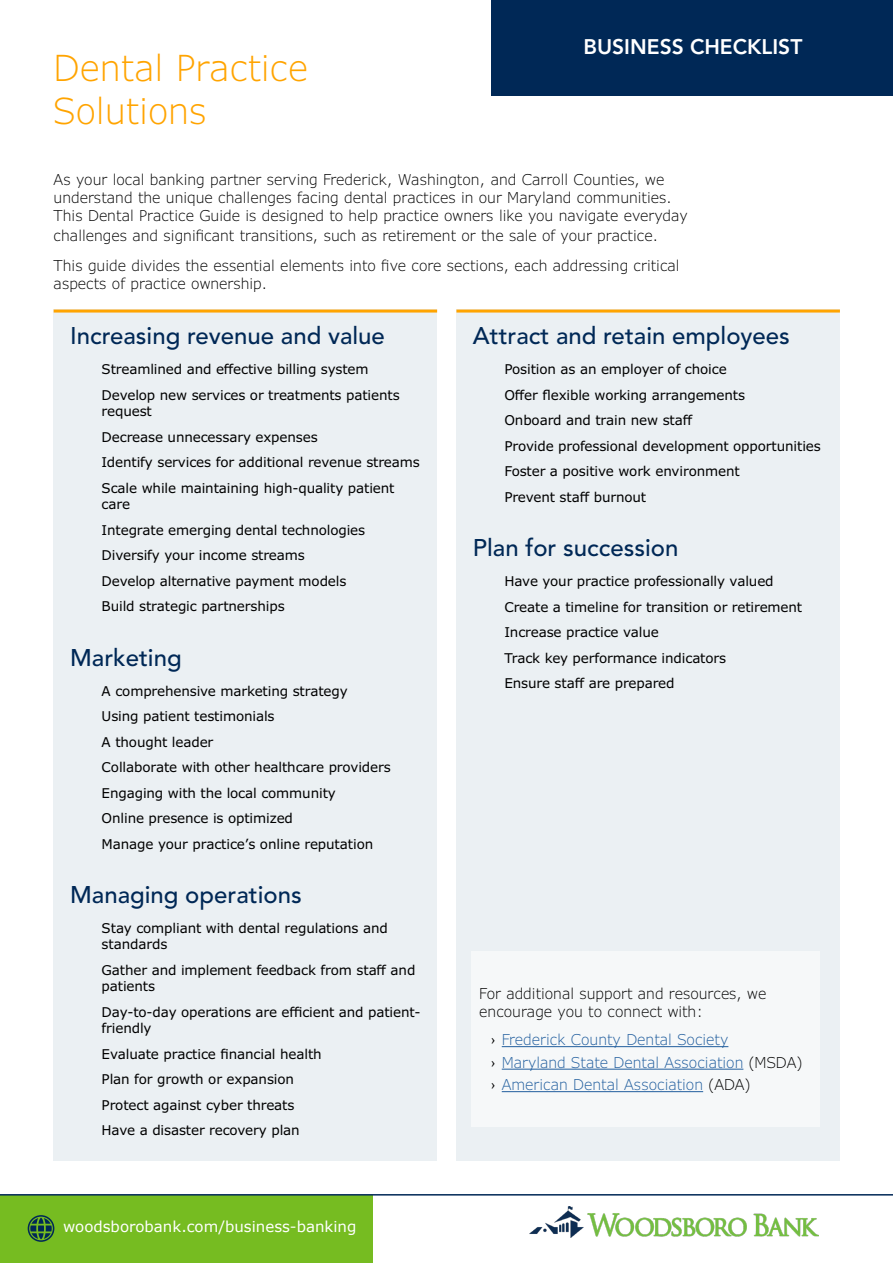
<style>
.page{position:relative;width:893px;height:1263px;background:#fff}
.page>*{position:absolute;margin:0;border:0;box-sizing:border-box;transform-origin:0 0}
.Main_heading{font:300 36px/43.2px "Verdana Pro";color:#ffa400}
.Sub_heading{font:500 24px "Avenir LT Pro";color:#002856}
.Page_heading{font:800 21px "Avenir LT Pro";color:#fff}
.Main_content{font:300 15px/18px "Verdana Pro";color:#000}
.t1{font:300 15px "Verdana Pro";color:#215e9e}
.t2{font:15px "Verdana";color:#fff}
.Checlklist_items{font:13.5px/16.5px "Verdana Pro";letter-spacing:-.01em;color:#000}
.s1{font-family:"Serrano Pro";font-weight:400;color:#000}
.s2{color:#000}
</style>
<div class="page">
<div style="left:491px;top:1px;width:402px;height:95px;background:#002856"></div>
<img style="left:530px;top:1206px;width:288px;height:31px">
<div style="left:0;top:1195px;width:372px;height:68px;background:#76bc21"></div>
<svg style="left:28px;top:1215px;width:26px;height:27px"></svg>
<hr style="left:0;top:1194px;width:893px;height:1px;background:#002856">
<div style="left:456px;top:310px;width:384px;height:851px;background:#ebf0f3"></div>
<hr style="left:456px;top:310px;width:384px;height:3px;background:#ffa400">
<div style="left:54px;top:310px;width:383px;height:851px;background:#ebf0f3"></div>
<hr style="left:54px;top:310px;width:383px;height:3px;background:#ffa400">
<div style="left:472px;top:951px;width:348px;height:176px;background:#f6f8f9"></div>
<hr style="left:502px;top:1046px;width:226px;height:1px;background:#215e9e">
<hr style="left:502px;top:1069px;width:241px;height:1px;background:#215e9e">
<hr style="left:502px;top:1091px;width:201px;height:1px;background:#215e9e">
<p class="Main_heading" style="left:54px;top:46px;width:256px">Dental Practice<br>Solutions</p>
<p class="Page_heading" style="left:583px;top:35px;width:220px">BUSINESS CHECKLIST</p>
<p class="Main_content" style="left:54px;top:171px;width:636px">As your local banking partner serving Frederick, Washington, and Carroll Counties, we understand the unique challenges facing dental practices in our Maryland communities.<br>This Dental Practice Guide is designed to help practice owners like you navigate everyday</p>
<p class="Main_content" style="left:54px;top:227px;width:606px">challenges and significant transitions, such as retirement or the sale of your practice.</p>
<p class="Main_content" style="left:54px;top:257px;width:627px">This guide divides the essential elements into five core sections, each addressing critical aspects of practice ownership.</p>
<p class="Sub_heading" style="left:70px;top:322px;width:316px">Increasing revenue and value</p>
<p class="Checlklist_items" style="left:102px;top:361px;width:268px">Streamlined and effective billing system</p>
<p class="Checlklist_items" style="left:102px;top:387px;width:300px">Develop new services or treatments patients request</p>
<p class="Checlklist_items" style="left:102px;top:429px;width:218px">Decrease unnecessary expenses</p>
<p class="Checlklist_items" style="left:102px;top:454px;width:320px">Identify services for additional revenue streams</p>
<p class="Checlklist_items" style="left:102px;top:480px;width:294px">Scale while maintaining high-quality patient care</p>
<p class="Checlklist_items" style="left:102px;top:522px;width:265px">Integrate emerging dental technologies</p>
<p class="Checlklist_items" style="left:102px;top:547px;width:205px">Diversify your income streams</p>
<p class="Checlklist_items" style="left:102px;top:573px;width:246px">Develop alternative payment models</p>
<p class="Checlklist_items" style="left:102px;top:598px;width:185px">Build strategic partnerships</p>
<p class="Sub_heading" style="left:70px;top:643px;width:113px">Marketing</p>
<p class="Checlklist_items" style="left:102px;top:682px;width:248px">A comprehensive marketing strategy</p>
<p class="Checlklist_items" style="left:102px;top:708px;width:174px">Using patient testimonials</p>
<p class="Checlklist_items" style="left:102px;top:733px;width:113px">A thought leader</p>
<p class="Checlklist_items" style="left:102px;top:759px;width:291px">Collaborate with other healthcare providers</p>
<p class="Checlklist_items" style="left:102px;top:784px;width:236px">Engaging with the local community</p>
<p class="Checlklist_items" style="left:102px;top:810px;width:193px">Online presence is optimized</p>
<p class="Checlklist_items" style="left:102px;top:835px;width:273px">Manage your practice’s online reputation</p>
<p class="Sub_heading" style="left:70px;top:880px;width:233px">Managing operations</p>
<p class="Checlklist_items" style="left:102px;top:920px;width:288px">Stay compliant with dental regulations and standards</p>
<p class="Checlklist_items" style="left:102px;top:962px;width:315px">Gather and implement feedback from staff and patients</p>
<p class="Checlklist_items" style="left:102px;top:1004px;width:320px">Day-to-day operations are efficient and patient&shy;friendly</p>
<p class="Checlklist_items" style="left:102px;top:1046px;width:222px">Evaluate practice financial health</p>
<p class="Checlklist_items" style="left:102px;top:1071px;width:194px">Plan for growth or expansion</p>
<p class="Checlklist_items" style="left:102px;top:1097px;width:194px">Protect against cyber threats</p>
<p class="Checlklist_items" style="left:102px;top:1122px;width:200px">Have a disaster recovery plan</p>
<p class="t2" style="left:63px;top:1216px;width:295px">woodsborobank.com/business-banking</p>
<p class="Sub_heading" style="left:473px;top:322px;width:318px">Attract and retain employees</p>
<p class="Checlklist_items" style="left:504px;top:361px;width:224px">Position as an employer of choice</p>
<p class="Checlklist_items" style="left:504px;top:387px;width:242px">Offer flexible working arrangements</p>
<p class="Checlklist_items" style="left:504px;top:412px;width:190px">Onboard and train new staff</p>
<p class="Checlklist_items" style="left:504px;top:438px;width:318px">Provide professional development opportunities</p>
<p class="Checlklist_items" style="left:504px;top:463px;width:237px">Foster a positive work environment</p>
<p class="Checlklist_items" style="left:504px;top:489px;width:143px">Prevent staff burnout</p>
<p class="Sub_heading" style="left:473px;top:533px;width:207px">Plan for succession</p>
<p class="Checlklist_items" style="left:504px;top:573px;width:271px">Have your practice professionally valued</p>
<p class="Checlklist_items" style="left:504px;top:598px;width:299px">Create a timeline for transition or retirement</p>
<p class="Checlklist_items" style="left:504px;top:624px;width:156px">Increase practice value</p>
<p class="Checlklist_items" style="left:504px;top:649px;width:223px">Track key performance indicators</p>
<p class="Checlklist_items" style="left:504px;top:675px;width:172px">Ensure staff are prepared</p>
<p class="Main_content" style="left:479px;top:984px;width:289px">For additional support and resources, we encourage you to connect with:</p>
<p class="t1" style="left:491px;top:1030px;width:239px"><span class="s1">›</span> Frederick County Dental Society</p>
<p class="t1" style="left:491px;top:1053px;width:312px"><span class="s1">›</span> Maryland State Dental Association <span class="s2">(MSDA)</span></p>
<p class="t1" style="left:491px;top:1075px;width:261px"><span class="s1">›</span> American Dental Association <span class="s2">(ADA)</span></p>
</div>
